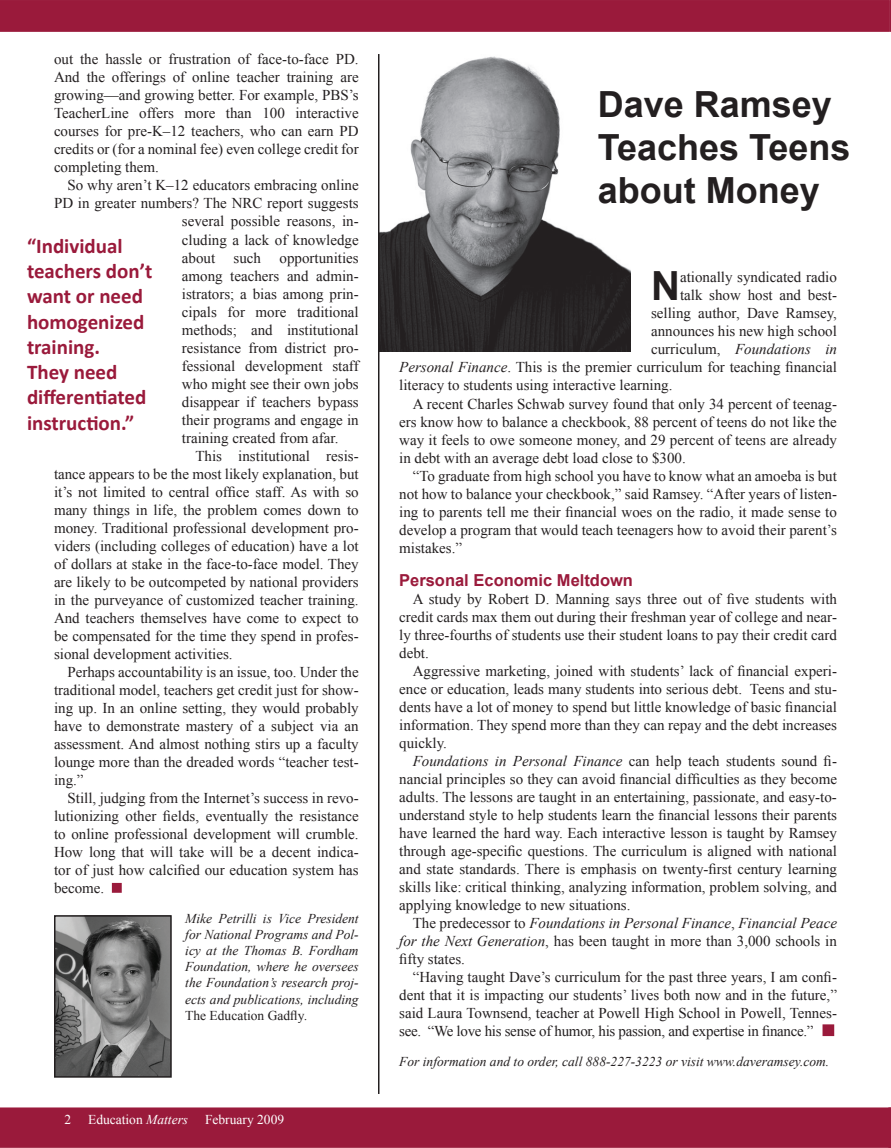
<style>
.page{position:relative;width:891px;height:1148px;background:#fff}
.page>*{position:absolute;margin:0;border:0;box-sizing:border-box;transform-origin:0 0}
.t1{font:700 40.2px "Arial";color:#231f20}
.t2{font:700 36px/43.2px "Arial";color:#231f20}
.t3{font:700 21px/25.2px "Calibri";color:#9a1a3b}
.t4{font:700 16.5px "Arial";color:#9a1a3b}
.t5{font:15px/18px "Times New Roman";color:#231f20;text-align:justify}
.t6{font:italic 15px "Times New Roman";color:#231f20}
.t7{font:italic 13.5px/16.2px "Times New Roman";color:#231f20;text-align:justify}
.t8{font:13.5px "Times New Roman";color:#fff}
.s1{font-style:normal}
.s2{font-style:italic}
</style>
<div class="page">
<div style="left:0;top:1107px;width:891px;height:40px;background:#9a1a3b"></div>
<img style="left:380px;top:56px;width:251px;height:295px">
<div style="left:0;top:0;width:891px;height:32px;background:#9a1a3b"></div>
<div style="left:113px;top:883px;width:8px;height:9px;background:#9a1a3b"></div>
<div style="left:112px;top:883px;width:10px;height:9px;border:2px solid #9a1a3b"></div>
<hr style="left:378px;top:54px;width:2px;height:1040px;background:#231f20">
<img style="left:57px;top:918px;width:112px;height:156px">
<div style="left:54px;top:915px;width:118px;height:162px;border:2px solid #231f20"></div>
<div style="left:823px;top:1025px;width:10px;height:10px;background:#9a1a3b"></div>
<div style="left:823px;top:1024px;width:11px;height:12px;border:2px solid #9a1a3b"></div>
<p class="t5" style="left:54px;top:50px;width:306px">out the hassle or frustration of face-to-face PD.<br>And the offerings of online teacher training are growing—and growing better. For example, PBS’s TeacherLine offers more than 100 interactive courses for pre-K–12 teachers, who can earn PD credits or (for a nominal fee) even college credit for completing them.</p>
<p class="t5" style="left:68px;top:176px;width:293px">So why aren’t K–12 educators embracing online</p>
<p class="t5" style="left:54px;top:194px;width:306px">PD in greater numbers? The NRC report suggests</p>
<p class="t5" style="left:182px;top:212px;width:178px">several possible reasons, in-</p>
<p class="t5" style="left:182px;top:230px;width:178px">cluding a lack of knowledge</p>
<p class="t5" style="left:182px;top:248px;width:178px">about such opportunities</p>
<p class="t5" style="left:182px;top:266px;width:178px">among teachers and admin-</p>
<p class="t5" style="left:182px;top:284px;width:178px">istrators; a bias among prin-</p>
<p class="t5" style="left:182px;top:302px;width:178px">cipals for more traditional</p>
<p class="t5" style="left:182px;top:320px;width:178px">methods; and institutional</p>
<p class="t5" style="left:182px;top:338px;width:178px">resistance from district pro-</p>
<p class="t5" style="left:182px;top:356px;width:178px">fessional development staff</p>
<p class="t5" style="left:182px;top:374px;width:178px">who might see their own jobs</p>
<p class="t5" style="left:182px;top:392px;width:178px">disappear if teachers bypass</p>
<p class="t5" style="left:182px;top:410px;width:178px">their programs and engage in</p>
<p class="t5" style="left:182px;top:428px;width:158px">training created from afar.</p>
<p class="t5" style="left:195px;top:446px;width:165px">This institutional resis-</p>
<p class="t5" style="left:54px;top:464px;width:306px">tance appears to be the most likely explanation, but</p>
<p class="t5" style="left:54px;top:482px;width:306px">it’s not limited to central office staff. As with so</p>
<p class="t5" style="left:54px;top:500px;width:306px">many things in life, the problem comes down to</p>
<p class="t5" style="left:54px;top:518px;width:306px">money. Traditional professional development pro-</p>
<p class="t5" style="left:54px;top:536px;width:306px">viders (including colleges of education) have a lot</p>
<p class="t5" style="left:54px;top:554px;width:306px">of dollars at stake in the face-to-face model. They</p>
<p class="t5" style="left:54px;top:572px;width:306px">are likely to be outcompeted by national providers</p>
<p class="t5" style="left:54px;top:590px;width:306px">in the purveyance of customized teacher training.</p>
<p class="t5" style="left:54px;top:608px;width:306px">And teachers themselves have come to expect to</p>
<p class="t5" style="left:54px;top:626px;width:306px">be compensated for the time they spend in profes-</p>
<p class="t5" style="left:54px;top:644px;width:180px">sional development activities.</p>
<p class="t5" style="left:68px;top:662px;width:293px">Perhaps accountability is an issue, too. Under the</p>
<p class="t5" style="left:54px;top:680px;width:306px">traditional model, teachers get credit just for show-</p>
<p class="t5" style="left:54px;top:698px;width:306px">ing up. In an online setting, they would probably</p>
<p class="t5" style="left:54px;top:716px;width:306px">have to demonstrate mastery of a subject via an</p>
<p class="t5" style="left:54px;top:734px;width:306px">assessment. And almost nothing stirs up a faculty</p>
<p class="t5" style="left:54px;top:752px;width:306px">lounge more than the dreaded words “teacher test-</p>
<p class="t5" style="left:54px;top:770px;width:31px">ing.”</p>
<p class="t5" style="left:68px;top:788px;width:293px">Still, judging from the Internet’s success in revo-</p>
<p class="t5" style="left:54px;top:806px;width:306px">lutionizing other fields, eventually the resistance</p>
<p class="t5" style="left:54px;top:824px;width:306px">to online professional development will crumble.</p>
<p class="t5" style="left:54px;top:842px;width:306px">How long that will take will be a decent indica-</p>
<p class="t5" style="left:54px;top:860px;width:306px">tor of just how calcified our education system has</p>
<p class="t5" style="left:54px;top:878px;width:52px">become.</p>
<p class="t7" style="left:185px;top:909px;width:175px">Mike Petrilli is Vice President for National Programs and Pol&shy;icy at the Thomas B. Fordham Foundation, where he oversees the Foundation’s research proj&shy;ects and publications, including <span class="s1">The Education Gadfly</span>.</p>
<h3 class="t3" style="left:27px;top:232px;width:127px">“Individual teachers don’t want or need homogenized training.<br>They need differentiated instruction.”</h3>
<p class="t8" style="left:88px;top:1109px;width:198px">Education <span class="s2">Matters</span> February 2009</p>
<h2 class="t2" style="left:598px;top:84px;width:254px">Dave Ramsey<br>Teaches Teens about Money</h2>
<h1 class="t1" style="left:651px;top:260px;width:30px">N</h1>
<p class="t5" style="left:680px;top:268px;width:158px">ationally syndicated radio</p>
<p class="t5" style="left:680px;top:286px;width:158px">talk show host and best-</p>
<p class="t5" style="left:651px;top:304px;width:187px">selling author, Dave Ramsey,</p>
<p class="t5" style="left:651px;top:322px;width:187px">announces his new high school</p>
<p class="t6" style="left:651px;top:339px;width:187px"><span class="s1">curriculum,</span> Foundations in</p>
<p class="t5" style="left:399px;top:358px;width:439px"><span class="s2">Personal Finance</span>. This is the premier curriculum for teaching financial</p>
<p class="t5" style="left:399px;top:376px;width:275px">literacy to students using interactive learning.</p>
<p class="t5" style="left:413px;top:394px;width:426px">A recent Charles Schwab survey found that only 34 percent of teenag-</p>
<p class="t5" style="left:399px;top:412px;width:439px">ers know how to balance a checkbook, 88 percent of teens do not like the</p>
<p class="t5" style="left:399px;top:430px;width:439px">way it feels to owe someone money, and 29 percent of teens are already</p>
<p class="t5" style="left:399px;top:448px;width:288px">in debt with an average debt load close to $300.</p>
<p class="t5" style="left:413px;top:466px;width:426px">“To graduate from high school you have to know what an amoeba is but</p>
<p class="t5" style="left:399px;top:484px;width:439px">not how to balance your checkbook,” said Ramsey. “After years of listen-</p>
<p class="t5" style="left:399px;top:502px;width:439px">ing to parents tell me their financial woes on the radio, it made sense to</p>
<p class="t5" style="left:399px;top:520px;width:439px">develop a program that would teach teenagers how to avoid their parent’s</p>
<p class="t5" style="left:399px;top:538px;width:64px">mistakes.”</p>
<p class="t4" style="left:399px;top:569px;width:235px">Personal Economic Meltdown</p>
<p class="t5" style="left:399px;top:589px;width:439px;text-indent:14px">A study by Robert D. Manning says three out of five students with credit cards max them out during their freshman year of college and near&shy;ly three-fourths of students use their student loans to pay their credit card debt.</p>
<p class="t5" style="left:399px;top:661px;width:439px;text-indent:14px">Aggressive marketing, joined with students’ lack of financial experi&shy;ence or education, leads many students into serious debt. Teens and stu&shy;dents have a lot of money to spend but little knowledge of basic financial information. They spend more than they can repay and the debt increases quickly.</p>
<p class="t5" style="left:399px;top:751px;width:439px;text-indent:14px"><span class="s2">Foundations in Personal Finance</span> can help teach students sound fi&shy;nancial principles so they can avoid financial difficulties as they become adults. The lessons are taught in an entertaining, passionate, and easy-to&shy;understand style to help students learn the financial lessons their parents have learned the hard way. Each interactive lesson is taught by Ramsey through age-specific questions. The curriculum is aligned with national and state standards. There is emphasis on twenty-first century learning skills like: critical thinking, analyzing information, problem solving, and applying knowledge to new situations.</p>
<p class="t5" style="left:399px;top:913px;width:439px;text-indent:14px">The predecessor to <span class="s2">Foundations in Personal Finance</span>, <span class="s2">Financial Peace for the Next Generation</span>, has been taught in more than 3,000 schools in fifty states.</p>
<p class="t5" style="left:399px;top:967px;width:439px;text-indent:14px">“Having taught Dave’s curriculum for the past three years, I am confi&shy;dent that it is impacting our students’ lives both now and in the future,” said Laura Townsend, teacher at Powell High School in Powell, Tennes&shy;see. “We love his sense of humor, his passion, and expertise in finance.”</p>
<p class="t7" style="left:399px;top:1052px;width:432px">For information and to order, call 888-227-3223 or visit www.daveramsey.com.</p>
</div>
